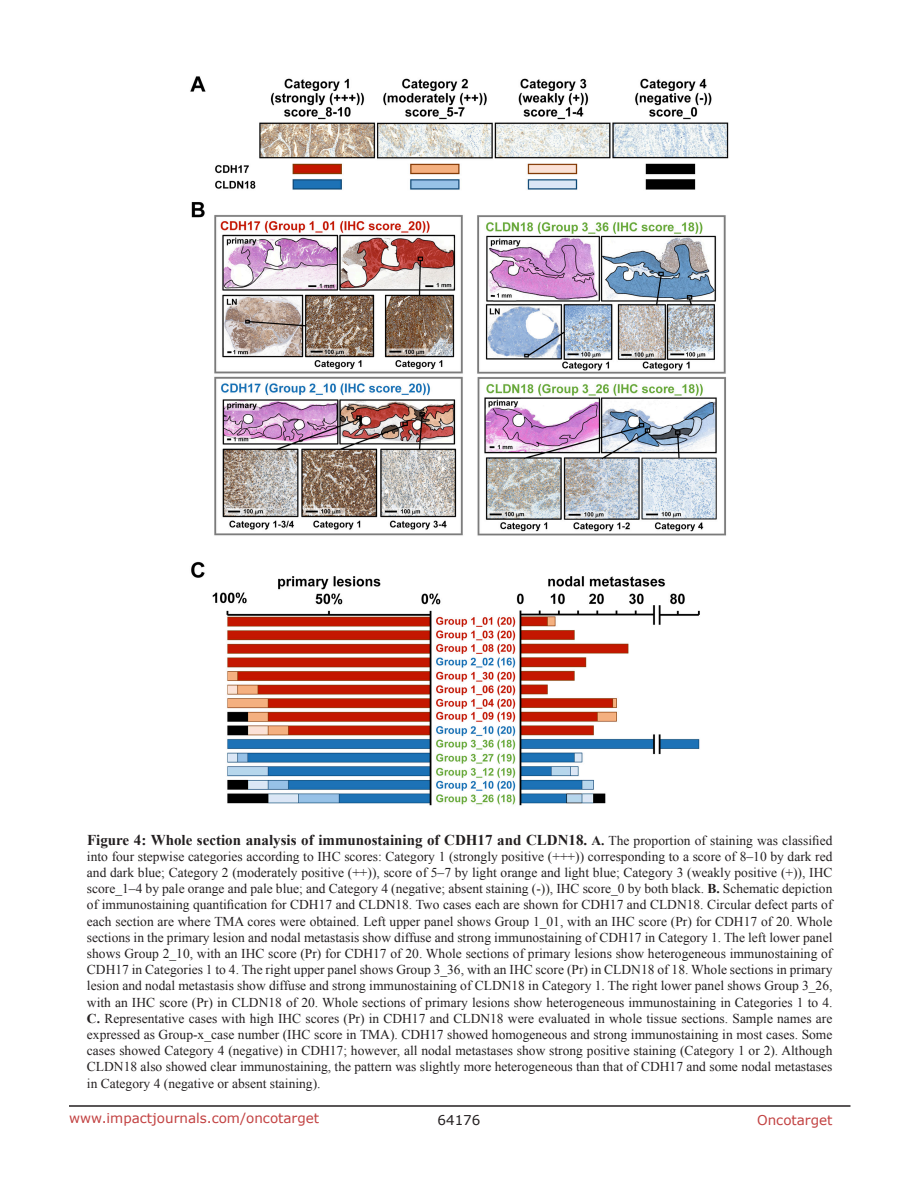
<style>
.page{position:relative;width:918px;height:1188px;background:#fff}
.page>*{position:absolute;margin:0;border:0;box-sizing:border-box;transform-origin:0 0}
.t1{font:700 15px "Times New Roman";color:#231f20}
.t2{font:13.5px/16.2px "Times New Roman";color:#231f20;text-align:justify}
.t3{font:13.5px "Verdana";color:#c24141}
.t4{font:13.5px "Verdana";color:#231f20}
.s1{font-size:13.5px}
.s2{font-weight:400;font-size:13.5px}
.s3{font-weight:700}
</style>
<div class="page">
<hr style="left:69px;top:1105px;width:781px;height:2px;background:#231f20">
<img style="left:190px;top:76px;width:539px;height:730px">
<p class="t1" style="left:87px;top:829px;width:747px">Figure 4: Whole section analysis of immunostaining of CDH17 and CLDN18. <span class="s1">A.</span> <span class="s2">The proportion of staining was classified</span></p>
<p class="t2" style="left:87px;top:848px;width:747px">into four stepwise categories according to IHC scores: Category 1 (strongly positive (+++)) corresponding to a score of 8–10 by dark red and dark blue; Category 2 (moderately positive (++)), score of 5–7 by light orange and light blue; Category 3 (weakly positive (+)), IHC score_1–4 by pale orange and pale blue; and Category 4 (negative; absent staining (-)), IHC score_0 by both black. <span class="s3">B.</span> Schematic depiction of immunostaining quantification for CDH17 and CLDN18. Two cases each are shown for CDH17 and CLDN18. Circular defect parts of each section are where TMA cores were obtained. Left upper panel shows Group 1_01, with an IHC score (Pr) for CDH17 of 20. Whole sections in the primary lesion and nodal metastasis show diffuse and strong immunostaining of CDH17 in Category 1. The left lower panel shows Group 2_10, with an IHC score (Pr) for CDH17 of 20. Whole sections of primary lesions show heterogeneous immunostaining of CDH17 in Categories 1 to 4. The right upper panel shows Group 3_36, with an IHC score (Pr) in CLDN18 of 18. Whole sections in primary lesion and nodal metastasis show diffuse and strong immunostaining of CLDN18 in Category 1. The right lower panel shows Group 3_26, with an IHC score (Pr) in CLDN18 of 20. Whole sections of primary lesions show heterogeneous immunostaining in Categories 1 to 4.<br><span class="s3">C.</span> Representative cases with high IHC scores (Pr) in CDH17 and CLDN18 were evaluated in whole tissue sections. Sample names are expressed as Group-x_case number (IHC score in TMA). CDH17 showed homogeneous and strong immunostaining in most cases. Some cases showed Category 4 (negative) in CDH17; however, all nodal metastases show strong positive staining (Category 1 or 2). Although CLDN18 also showed clear immunostaining, the pattern was slightly more heterogeneous than that of CDH17 and some nodal metastases in Category 4 (negative or absent staining).</p>
<p class="t3" style="left:69px;top:1109px;width:252px">www.impactjournals.com/oncotarget</p>
<p class="t4" style="left:438px;top:1111px;width:44px">64176</p>
<p class="t3" style="left:757px;top:1111px;width:77px">Oncotarget</p>
</div>
